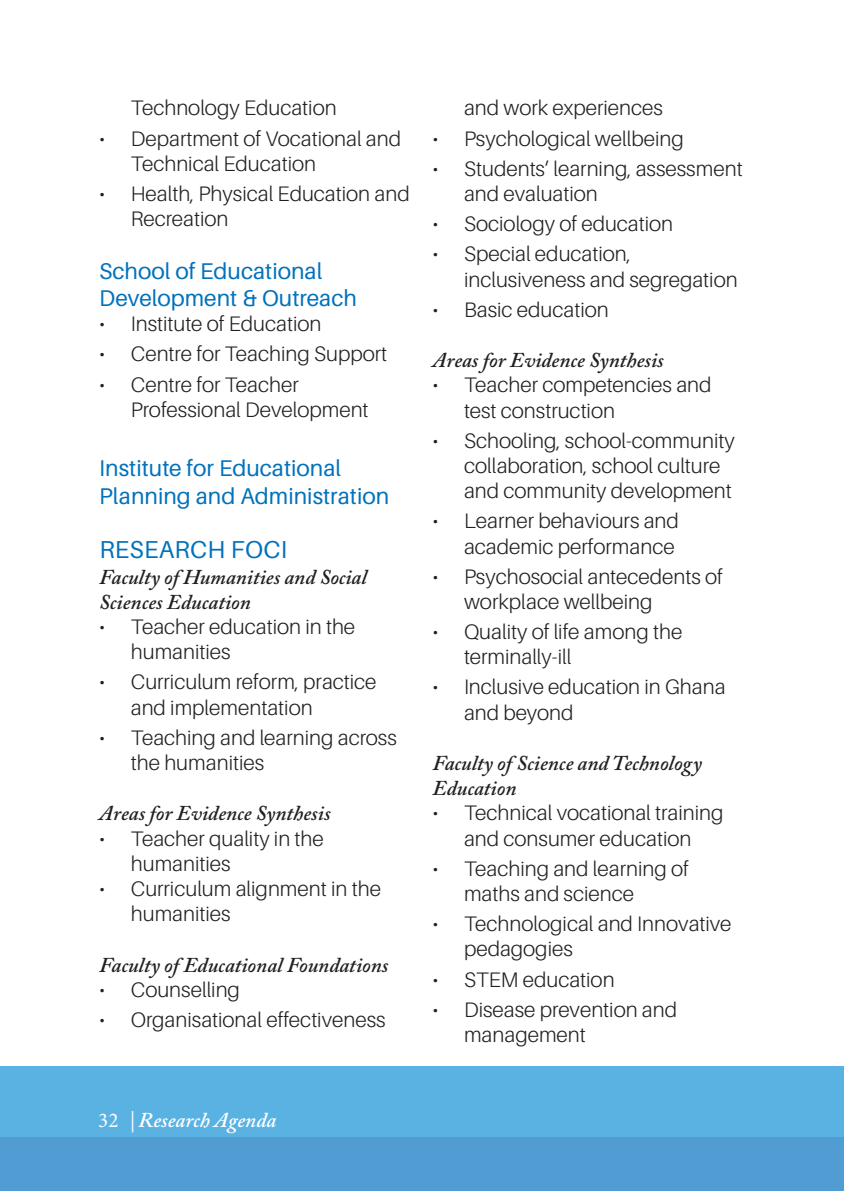
<style>
.page{position:relative;width:844px;height:1191px;background:#fff}
.page>*{position:absolute;margin:0;border:0;box-sizing:border-box;transform-origin:0 0}
.t1{font:24.5px "Aileron";letter-spacing:.01em;color:#0072bc}
.t2{font:22.75px/27.3px "Aileron";color:#0072bc}
.t3{font:300 21px/25.2px "Aileron";color:#231f20}
.t4{font:italic 600 21px/25.2px "Adobe Caslon Pro";color:#231f20}
.t5{font:italic 600 21px "Adobe Caslon Pro";color:#fff}
.s1{font-family:"Minion Pro";font-weight:400;font-style:normal}
</style>
<div class="page">
<div style="left:0;top:1067px;width:843px;height:124px;background:#5ab2e3"></div>
<div style="left:0;top:1137px;width:843px;height:54px;background:#509cd3"></div>
<p class="t3" style="left:131px;top:96px;width:207px">Technology Education</p>
<p class="t3" style="left:131px;top:126px;width:272px;text-indent:-32px">• Department of Vocational and<br>Technical Education</p>
<p class="t3" style="left:131px;top:181px;width:280px;text-indent:-32px">• Health, Physical Education and<br>Recreation</p>
<p class="t2" style="left:99px;top:257px;width:259px">School of Educational<br>Development &amp; Outreach</p>
<p class="t3" style="left:99px;top:311px;width:224px">• Institute of Education</p>
<p class="t3" style="left:99px;top:342px;width:289px">• Centre for Teaching Support</p>
<p class="t3" style="left:131px;top:372px;width:239px;text-indent:-32px">• Centre for Teacher<br>Professional Development</p>
<p class="t2" style="left:99px;top:455px;width:291px">Institute for Educational<br>Planning and Administration</p>
<p class="t1" style="left:99px;top:536px;width:189px">RESEARCH FOCI</p>
<p class="t4" style="left:99px;top:563px;width:269px">Faculty of Humanities and Social<br>Sciences Education</p>
<p class="t3" style="left:131px;top:614px;width:226px;text-indent:-32px">• Teacher education in the humanities</p>
<p class="t3" style="left:131px;top:669px;width:247px;text-indent:-32px">• Curriculum reform, practice and implementation</p>
<p class="t3" style="left:131px;top:725px;width:267px;text-indent:-32px">• Teaching and learning across the humanities</p>
<p class="t4" style="left:99px;top:800px;width:233px">Areas for Evidence Synthesis</p>
<p class="t3" style="left:131px;top:826px;width:194px;text-indent:-32px">• Teacher quality in the humanities</p>
<p class="t3" style="left:131px;top:876px;width:252px;text-indent:-32px">• Curriculum alignment in the humanities</p>
<p class="t4" style="left:99px;top:951px;width:290px">Faculty of Educational Foundations</p>
<p class="t3" style="left:99px;top:977px;width:142px">• Counselling</p>
<p class="t3" style="left:99px;top:1007px;width:288px">• Organisational effectiveness</p>
<p class="t3" style="left:464px;top:96px;width:200px">and work experiences</p>
<p class="t3" style="left:432px;top:126px;width:253px">• Psychological wellbeing</p>
<p class="t3" style="left:464px;top:156px;width:280px;text-indent:-32px">• Students’ learning, assessment and evaluation</p>
<p class="t3" style="left:432px;top:211px;width:242px">• Sociology of education</p>
<p class="t3" style="left:464px;top:242px;width:275px;text-indent:-32px">• Special education, inclusiveness and segregation</p>
<p class="t3" style="left:432px;top:297px;width:178px">• Basic education</p>
<p class="t4" style="left:432px;top:347px;width:233px">Areas for Evidence Synthesis</p>
<p class="t3" style="left:464px;top:373px;width:249px;text-indent:-32px">• Teacher competencies and test construction</p>
<p class="t3" style="left:464px;top:428px;width:272px;text-indent:-32px">• Schooling, school-community collaboration, school culture and community development</p>
<p class="t3" style="left:432px;top:508px;width:248px;text-align:right">• Learner behaviours and academic performance</p>
<p class="t3" style="left:464px;top:564px;width:260px;text-indent:-32px">• Psychosocial antecedents of workplace wellbeing</p>
<p class="t3" style="left:464px;top:619px;width:220px;text-indent:-32px">• Quality of life among the terminally-ill</p>
<p class="t3" style="left:464px;top:675px;width:263px;text-indent:-32px">• Inclusive education in Ghana and beyond</p>
<p class="t4" style="left:432px;top:750px;width:271px">Faculty of Science and Technology<br>Education</p>
<p class="t3" style="left:432px;top:801px;width:292px;text-align:center">• Technical vocational training and consumer education</p>
<p class="t3" style="left:464px;top:856px;width:226px;text-indent:-32px">• Teaching and learning of maths and science</p>
<p class="t3" style="left:464px;top:911px;width:269px;text-indent:-32px">• Technological and Innovative pedagogies</p>
<p class="t3" style="left:432px;top:967px;width:184px">• STEM education</p>
<p class="t3" style="left:464px;top:997px;width:214px;text-indent:-32px">• Disease prevention and management</p>
<p class="t5" style="left:98px;top:1107px;width:179px"><span class="s1">32</span> | Research Agenda</p>
</div>
